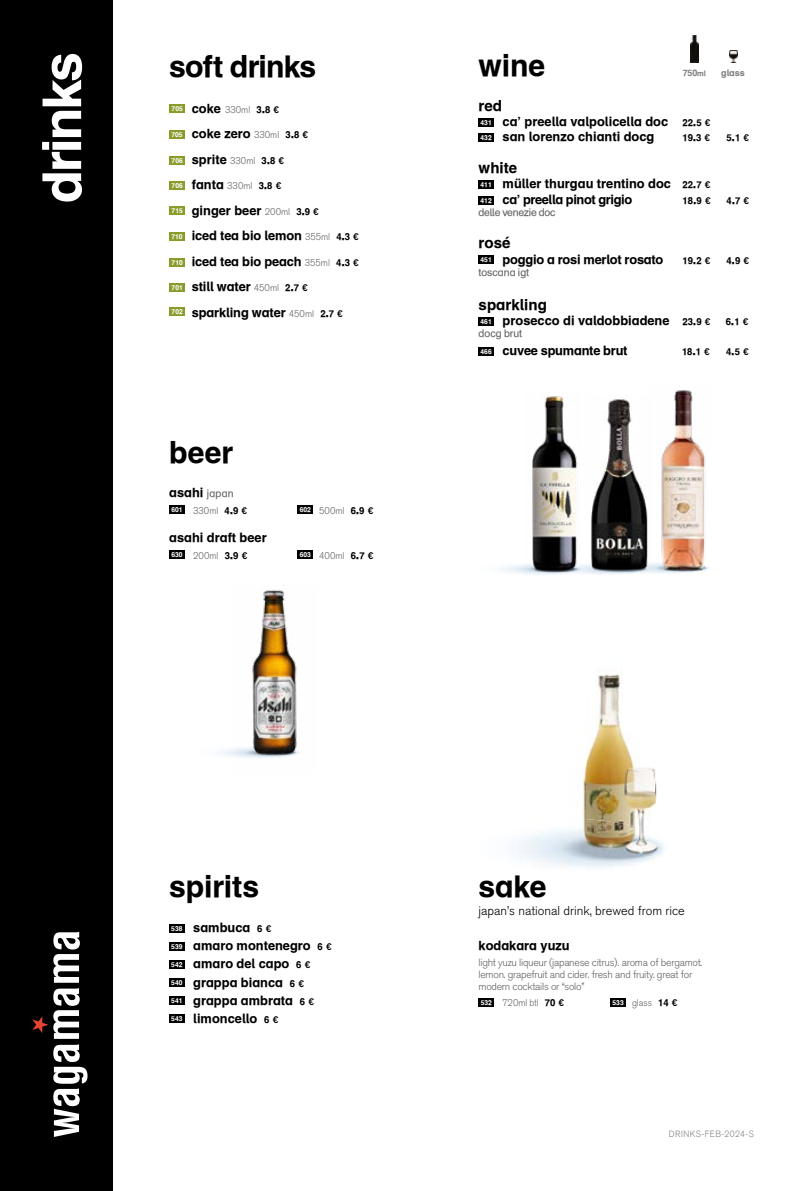
<style>
.page{position:relative;width:808px;height:1191px;background:#fff}
.page>*{position:absolute;margin:0;border:0;box-sizing:border-box;transform-origin:0 0}
.t1{font:700 53.85px "Wagamama";letter-spacing:-.045em;color:#fff}
.t2{font:700 30px "Wagamama";letter-spacing:-.01em;color:#000}
.t3{font:700 15px "Wagamama";color:#000}
.t4{font:700 12.75px/25.5px "Wagamama";color:#000}
.t5{font:700 12.75px "Wagamama";letter-spacing:-.02em;color:#000}
.t6{font:300 12.75px "Akzidenz Grotesk BQ";color:#000}
.t7{font:700 12px "Wagamama";color:#808080}
.t8{font:300 10.5px/12px "Akzidenz Grotesk BQ";letter-spacing:-.025em;color:#646363}
.t9{font:10.5px "Wagamama Normal";letter-spacing:-.01em;color:#646363}
.t10{font:10.5px "Wagamama Normal";letter-spacing:-.03em;color:#646363}
.t11{font:300 9.75px "Akzidenz Grotesk BQ";color:#646363;scale:.95 1}
.t12{font:700 9px/18px "Wagamama";color:#fff;text-align:justify}
.t13{font:300 9px "Akzidenz Grotesk BQ";letter-spacing:.055em;color:#808080;scale:.93 1}
.t14{font:700 9px "Wagamama";letter-spacing:-.01em;color:#808080}
.s1{font-family:"Akzidenz Grotesk BQ";font-weight:300;font-size:9.75px;color:#646363}
.s2{font-family:"Acumin Variable Concept";font-weight:400;font-size:10.2px}
.s3{font-size:7.5px}
.s4{font-family:"Wagamama Normal";font-weight:400;font-size:10.5px;color:#646363}
.s5{font-family:"Wagamama";font-weight:700;font-size:12.75px;color:#000}
.s6{font-family:"Acumin Variable Concept";font-weight:400;font-size:10.2px;color:#000}
</style>
<div class="page">
<svg style="left:503px;top:564px;width:200px;height:10px"></svg>
<img style="left:582px;top:674px;width:75px;height:143px">
<img style="left:516px;top:817px;width:148px;height:51px">
<div style="left:0;top:0;width:113px;height:1191px;background:#000"></div>
<img style="left:691px;top:36px;width:7px;height:27px">
<svg style="left:729px;top:50px;width:9px;height:13px"></svg>
<svg style="left:53px;top:1044px;width:34px;height:93px"></svg>
<svg style="left:32px;top:988px;width:48px;height:50px"></svg>
<svg style="left:53px;top:932px;width:27px;height:50px"></svg>
<img style="left:525px;top:396px;width:56px;height:178px">
<img style="left:585px;top:399px;width:64px;height:174px">
<img style="left:649px;top:386px;width:60px;height:187px">
<svg style="left:221px;top:749px;width:13px;height:8px"></svg>
<img style="left:234px;top:585px;width:65px;height:173px">
<div style="left:169px;top:104px;width:16px;height:9px;background:#8a9b2a"></div>
<div style="left:169px;top:207px;width:16px;height:8px;background:#8a9b2a"></div>
<div style="left:169px;top:156px;width:16px;height:8px;background:#8a9b2a"></div>
<div style="left:169px;top:258px;width:16px;height:9px;background:#8a9b2a"></div>
<div style="left:169px;top:181px;width:16px;height:8px;background:#8a9b2a"></div>
<div style="left:169px;top:283px;width:16px;height:8px;background:#8a9b2a"></div>
<div style="left:169px;top:308px;width:16px;height:8px;background:#8a9b2a"></div>
<div style="left:169px;top:130px;width:16px;height:9px;background:#8a9b2a"></div>
<div style="left:169px;top:232px;width:16px;height:9px;background:#8a9b2a"></div>
<div style="left:169px;top:505px;width:16px;height:8px;background:#000"></div>
<div style="left:169px;top:550px;width:16px;height:8px;background:#000"></div>
<div style="left:478px;top:998px;width:16px;height:8px;background:#000"></div>
<div style="left:298px;top:505px;width:15px;height:8px;background:#000"></div>
<div style="left:298px;top:550px;width:15px;height:8px;background:#000"></div>
<div style="left:610px;top:998px;width:16px;height:8px;background:#000"></div>
<div style="left:478px;top:118px;width:16px;height:9px;background:#000"></div>
<div style="left:169px;top:924px;width:16px;height:8px;background:#000"></div>
<div style="left:478px;top:133px;width:16px;height:9px;background:#000"></div>
<div style="left:169px;top:942px;width:16px;height:8px;background:#000"></div>
<div style="left:169px;top:960px;width:16px;height:8px;background:#000"></div>
<div style="left:169px;top:978px;width:16px;height:8px;background:#000"></div>
<div style="left:169px;top:996px;width:16px;height:8px;background:#000"></div>
<div style="left:169px;top:1014px;width:16px;height:8px;background:#000"></div>
<div style="left:478px;top:196px;width:16px;height:8px;background:#000"></div>
<div style="left:478px;top:256px;width:16px;height:8px;background:#000"></div>
<div style="left:478px;top:317px;width:16px;height:8px;background:#000"></div>
<div style="left:478px;top:347px;width:16px;height:9px;background:#000"></div>
<div style="left:478px;top:180px;width:16px;height:8px;background:#000"></div>
<h1 class="t1" style="left:30px;top:203px;width:153px;rotate:-90deg">drinks</h1>
<h2 class="t2" style="left:479px;top:48px;width:68px">wine</h2>
<h2 class="t2" style="left:169px;top:48px;width:149px">soft drinks</h2>
<p class="t4" style="left:192px;top:95px;width:169px">coke <span class="s1">330ml</span> 3.8 <span class="s2">€<br></span>coke zero <span class="s1">330ml</span> 3.8 <span class="s2">€<br></span>sprite <span class="s1">330ml</span> 3.8 <span class="s2">€<br></span>fanta <span class="s1">330ml</span> 3.8 <span class="s2">€<br></span>ginger beer <span class="s1">200ml</span> 3.9 <span class="s2">€<br></span>iced tea bio lemon <span class="s1">355ml</span> 4.3 <span class="s2">€ </span>iced tea bio peach <span class="s1">355ml</span> 4.3 <span class="s2">€ </span>still water <span class="s1">450ml</span> 2.7 <span class="s2">€ </span>sparkling water <span class="s1">450ml</span> 2.7 <span class="s2">€</span></p>
<p class="t7" style="left:683px;top:65px;width:25px">750<span class="s3">ml</span></p>
<p class="t14" style="left:721px;top:68px;width:25px">glass</p>
<p class="t3" style="left:479px;top:97px;width:25px">red</p>
<p class="t12" style="left:172px;top:99px;width:13px">705</p>
<p class="t4" style="left:503px;top:114px;width:209px;line-height:15px">ca’ preella valpolicella doc 22.5 <span class="s2">€ </span>san lorenzo chianti docg</p>
<p class="t12" style="left:481px;top:113px;width:13px">431</p>
<p class="t12" style="left:171px;top:125px;width:13px">705</p>
<p class="t4" style="left:683px;top:124px;width:29px">19.3 <span class="s2">€</span></p>
<p class="t4" style="left:726px;top:124px;width:24px">5.1 <span class="s2">€</span></p>
<p class="t12" style="left:481px;top:128px;width:13px">432</p>
<p class="t12" style="left:172px;top:150px;width:13px">706</p>
<p class="t3" style="left:479px;top:159px;width:40px">white</p>
<p class="t4" style="left:503px;top:176px;width:209px;line-height:15.8px">müller thurgau trentino doc 22.7 <span class="s2">€ </span>ca’ preella pinot grigio</p>
<p class="t12" style="left:481px;top:174px;width:13px">411</p>
<p class="t12" style="left:172px;top:175px;width:13px">706</p>
<p class="t4" style="left:683px;top:187px;width:68px">18.9 <span class="s2">€</span> 4.7 <span class="s2">€</span></p>
<p class="t12" style="left:481px;top:190px;width:13px">412</p>
<p class="t10" style="left:479px;top:208px;width:78px">delle venezie doc</p>
<p class="t3" style="left:479px;top:234px;width:33px">rosé</p>
<p class="t5" style="left:503px;top:252px;width:162px">poggio a rosi merlot rosato</p>
<p class="t4" style="left:683px;top:246px;width:68px">19.2 <span class="s2">€</span> 4.9 <span class="s2">€</span></p>
<p class="t9" style="left:479px;top:267px;width:52px">toscana igt</p>
<p class="t3" style="left:479px;top:296px;width:70px">sparkling</p>
<p class="t4" style="left:503px;top:308px;width:247px">prosecco di valdobbiadene 23.9 <span class="s2">€</span> 6.1 <span class="s2">€</span></p>
<p class="t9" style="left:479px;top:329px;width:45px">docg brut</p>
<p class="t5" style="left:503px;top:343px;width:126px">cuvee spumante brut</p>
<p class="t4" style="left:682px;top:338px;width:29px">18.1 <span class="s2">€</span></p>
<p class="t4" style="left:726px;top:338px;width:24px">4.5 <span class="s2">€</span></p>
<p class="t12" style="left:172px;top:201px;width:13px">715</p>
<p class="t12" style="left:171px;top:227px;width:13px">710</p>
<p class="t12" style="left:481px;top:250px;width:13px">451</p>
<p class="t12" style="left:172px;top:253px;width:13px">710</p>
<p class="t12" style="left:172px;top:277px;width:13px">701</p>
<p class="t12" style="left:172px;top:302px;width:13px">702</p>
<p class="t12" style="left:481px;top:311px;width:13px">461</p>
<p class="t12" style="left:481px;top:342px;width:13px">466</p>
<h2 class="t2" style="left:169px;top:434px;width:66px">beer</h2>
<p class="t4" style="left:169px;top:480px;width:66px">asahi <span class="s4">japan</span></p>
<p class="t11" style="left:193px;top:505px;width:59px">330ml <span class="s5">4.9</span> <span class="s6">€</span></p>
<p class="t11" style="left:319px;top:505px;width:59px">500ml <span class="s5">6.9</span> <span class="s6">€</span></p>
<p class="t4" style="left:169px;top:524px;width:99px">asahi draft beer</p>
<p class="t11" style="left:193px;top:550px;width:59px">200ml <span class="s5">3.9</span> <span class="s6">€</span></p>
<p class="t11" style="left:319px;top:550px;width:59px">400ml <span class="s5">6.7</span> <span class="s6">€</span></p>
<p class="t12" style="left:171px;top:500px;width:13px">601</p>
<p class="t12" style="left:171px;top:544px;width:13px">630</p>
<p class="t12" style="left:300px;top:500px;width:13px">602</p>
<p class="t12" style="left:300px;top:544px;width:13px">603</p>
<h2 class="t2" style="left:169px;top:869px;width:92px">spirits</h2>
<p class="t4" style="left:193px;top:919px;width:140px;line-height:18px">sambuca 6 <span class="s2">€<br></span>amaro montenegro 6 <span class="s2">€ </span>amaro del capo 6 <span class="s2">€ </span>grappa bianca 6 <span class="s2">€ </span>grappa ambrata 6 <span class="s2">€ </span>limoncello 6 <span class="s2">€</span></p>
<p class="t12" style="left:171px;top:918px;width:13px">538</p>
<p class="t12" style="left:171px;top:937px;width:13px">539<br>542<br>540<br>541<br>543</p>
<h2 class="t2" style="left:478px;top:869px;width:69px">sake</h2>
<p class="t6" style="left:478px;top:904px;width:208px">japan’s national drink, brewed from rice</p>
<p class="t4" style="left:478px;top:933px;width:93px">kodakara yuzu</p>
<p class="t8" style="left:478px;top:956px;width:225px">light yuzu liqueur (japanese citrus). aroma of bergamot. lemon. grapefruit and cider. fresh and fruity. great for modern cocktails or “solo”</p>
<p class="t11" style="left:502px;top:997px;width:66px">720ml btl <span class="s5">70</span> <span class="s6">€</span></p>
<p class="t11" style="left:632px;top:997px;width:49px">glass <span class="s5">14</span> <span class="s6">€</span></p>
<p class="t12" style="left:481px;top:992px;width:13px">532</p>
<p class="t12" style="left:612px;top:992px;width:13px">533</p>
<p class="t13" style="left:669px;top:1128px;width:93px">DRINKS-FEB-2024-S</p>
</div>
